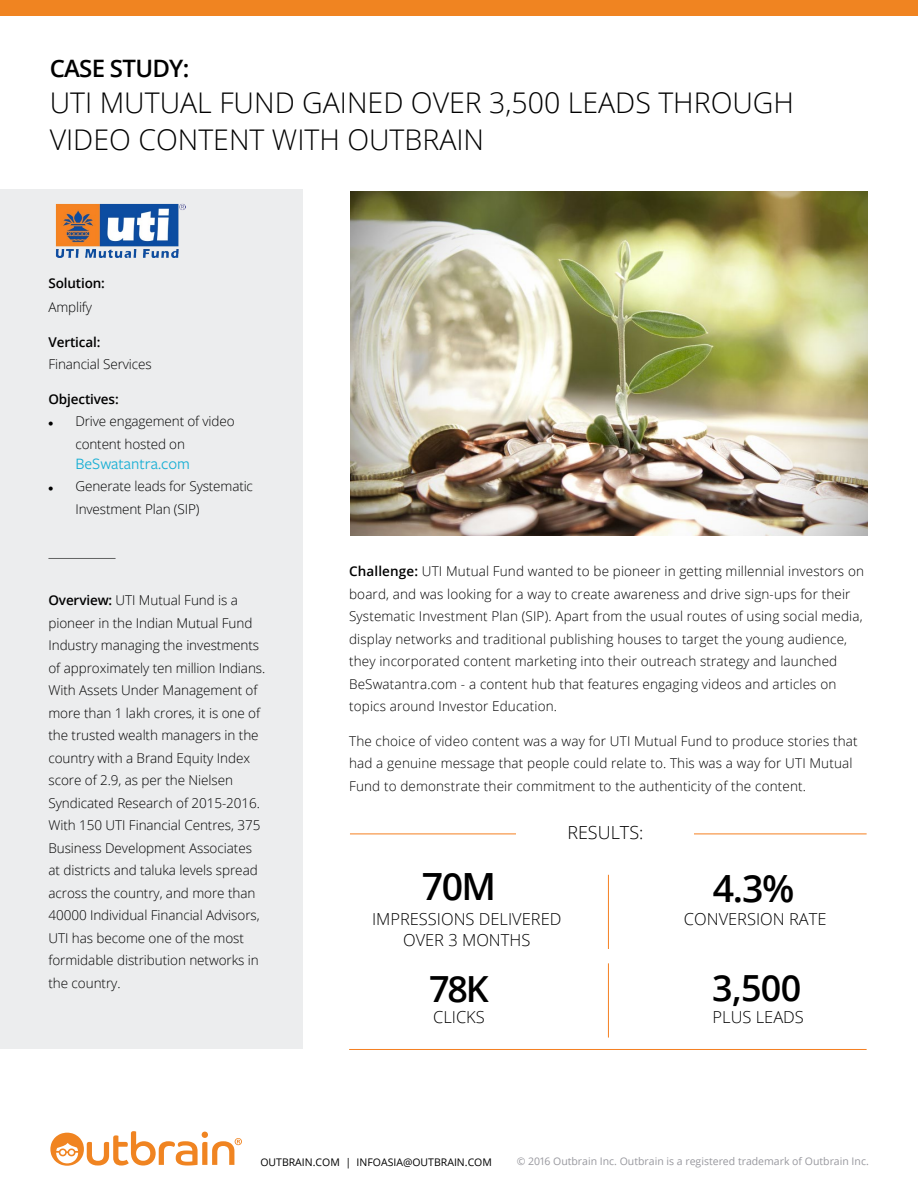
<style>
.page{position:relative;width:918px;height:1188px;background:#fff}
.page>*{position:absolute;margin:0;border:0;box-sizing:border-box;transform-origin:0 0}
.t1{font:600 37.5px "Open Sans";color:#000}
.t2{font:600 36px "Open Sans";letter-spacing:-.04em;color:#000}
.t3{font:300 28.5px/37.5px "Open Sans";color:#000}
.t4{font:600 24px "Open Sans";letter-spacing:-.03em;color:#000}
.t5{font:300 18px "Open Sans";color:#000}
.t6{font:300 16.5px/21px "Open Sans";color:#000;text-align:center}
.t7{font:16.5px "Freight Sans Pro";color:#18afd4}
.t8{font:300 13.5px/22.5px "Open Sans";letter-spacing:.01em;color:#000}
.t9{font:300 13.5px/22.5px "Open Sans";letter-spacing:-.01em;color:#000}
.t10{font:600 13.5px "Open Sans";letter-spacing:-.01em;color:#000}
.t11{font:10.5px "Open Sans";color:#98989e}
.t12{font:10.5px "Open Sans";color:#000}
.s1{font-family:"Freight Sans Pro";font-weight:400;font-size:10.5px}
.s2{font-weight:600}
</style>
<div class="page">
<div style="left:0;top:189px;width:302px;height:860px;background:#ecedee"></div>
<img style="left:350px;top:191px;width:518px;height:344px">
<hr style="left:48px;top:558px;width:68px;height:1px;background:#000">
<hr style="left:608px;top:875px;width:1px;height:74px;background:#f58021">
<hr style="left:349px;top:1049px;width:518px;height:1px;background:#f58021">
<hr style="left:350px;top:834px;width:517px;height:1px;background:#f58021">
<div style="left:517px;top:805px;width:177px;height:55px;background:#fff"></div>
<hr style="left:608px;top:963px;width:1px;height:75px;background:#f58021">
<img style="left:55px;top:203px;width:130px;height:55px">
<div style="left:0;top:0;width:918px;height:16px;background:#f08421"></div>
<svg style="left:50px;top:1131px;width:192px;height:35px"></svg>
<h3 class="t4" style="left:50px;top:51px;width:141px">CASE STUDY:</h3>
<h3 class="t3" style="left:50px;top:83px;width:746px">UTI MUTUAL FUND GAINED OVER 3,500 LEADS THROUGH<br>VIDEO CONTENT WITH OUTBRAIN</h3>
<p class="t10" style="left:48px;top:274px;width:58px">Solution:</p>
<p class="t9" style="left:48px;top:296px;width:45px">Amplify</p>
<p class="t10" style="left:48px;top:333px;width:53px">Vertical:</p>
<p class="t9" style="left:48px;top:353px;width:105px">Financial Services</p>
<p class="t10" style="left:48px;top:390px;width:72px">Objectives:</p>
<p class="t9" style="left:75px;top:410px;width:161px;text-indent:-27px"><span class="s1">•</span> Drive engagement of video content hosted on</p>
<p class="t7" style="left:75px;top:452px;width:116px">BeSwatantra.com</p>
<p class="t9" style="left:75px;top:475px;width:179px;text-indent:-27px"><span class="s1">•</span> Generate leads for Systematic<br>Investment Plan (SIP)</p>
<p class="t8" style="left:48px;top:589px;width:218px"><span class="s2">Overview:</span> UTI Mutual Fund is a pioneer in the Indian Mutual Fund Industry managing the investments of approximately ten million Indians.<br>With Assets Under Management of more than 1 lakh crores, it is one of the trusted wealth managers in the country with a Brand Equity Index score of 2.9, as per the Nielsen Syndicated Research of 2015-2016.<br>With 150 UTI Financial Centres, 375<br>Business Development Associates at districts and taluka levels spread across the country, and more than 40000 Individual Financial Advisors, UTI has become one of the most formidable distribution networks in the country.</p>
<p class="t8" style="left:349px;top:560px;width:516px"><span class="s2">Challenge:</span> UTI Mutual Fund wanted to be pioneer in getting millennial investors on board, and was looking for a way to create awareness and drive sign-ups for their Systematic Investment Plan (SIP). Apart from the usual routes of using social media, display networks and traditional publishing houses to target the young audience, they incorporated content marketing into their outreach strategy and launched BeSwatantra.com - a content hub that features engaging videos and articles on topics around Investor Education.</p>
<p class="t8" style="left:349px;top:729px;width:510px">The choice of video content was a way for UTI Mutual Fund to produce stories that had a genuine message that people could relate to. This was a way for UTI Mutual<br>Fund to demonstrate their commitment to the authenticity of the content.</p>
<h3 class="t5" style="left:567px;top:820px;width:78px">RESULTS:</h3>
<h1 class="t1" style="left:422px;top:861px;width:76px">70M</h1>
<p class="t6" style="left:372px;top:908px;width:191px">IMPRESSIONS DELIVERED<br>OVER 3 MONTHS</p>
<h1 class="t1" style="left:713px;top:863px;width:83px">4.3%</h1>
<p class="t6" style="left:684px;top:908px;width:144px">CONVERSION RATE</p>
<h2 class="t2" style="left:429px;top:964px;width:61px">78K</h2>
<h2 class="t2" style="left:712px;top:963px;width:90px">3,500</h2>
<p class="t6" style="left:433px;top:1006px;width:53px">CLICKS</p>
<p class="t6" style="left:713px;top:1006px;width:93px">PLUS LEADS</p>
<p class="t12" style="left:260px;top:1154px;width:233px">OUTBRAIN.COM | INFOASIA@OUTBRAIN.COM</p>
<p class="t11" style="left:517px;top:1154px;width:354px">© 2016 Outbrain Inc. Outbrain is a registered trademark of Outbrain Inc.</p>
</div>
